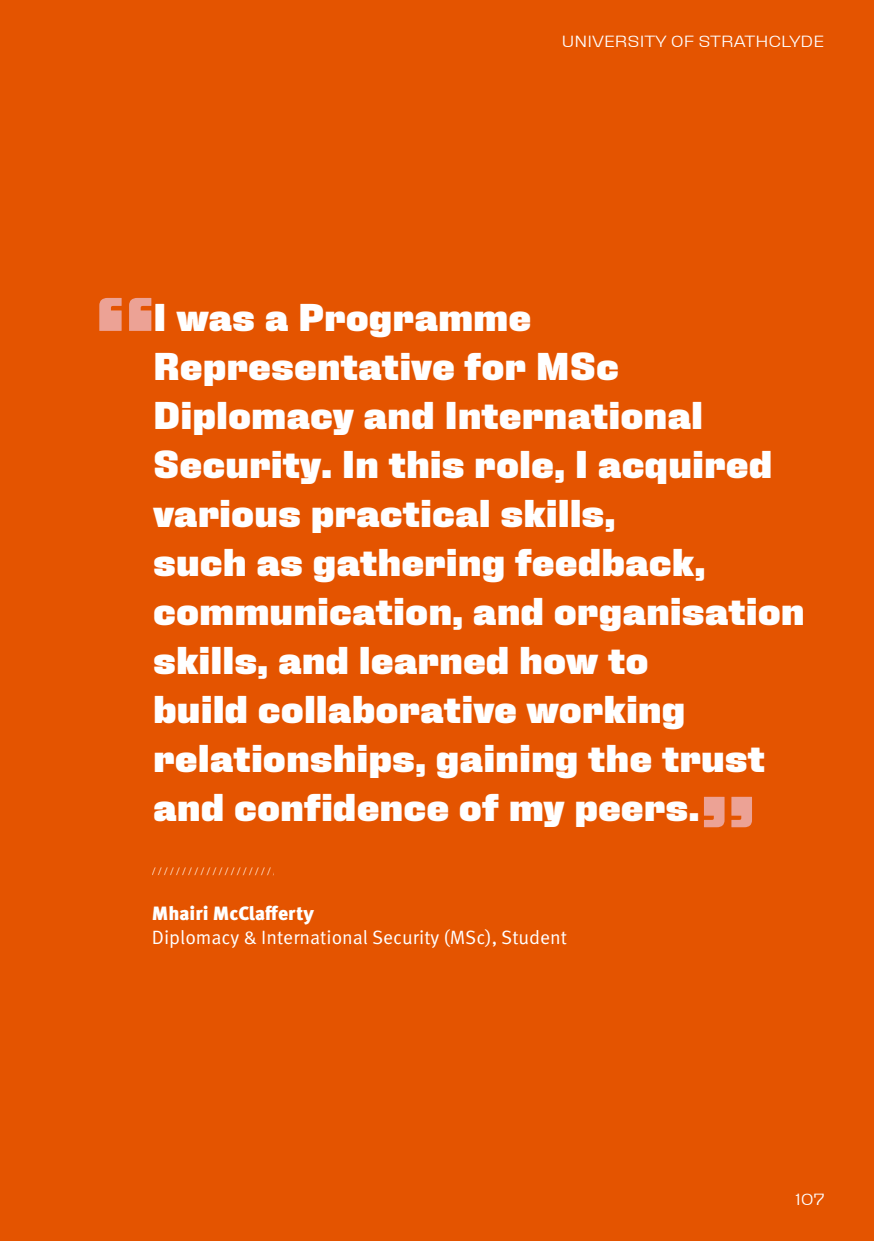
<style>
.page{position:relative;width:874px;height:1241px;background:#fff}
.page>*{position:absolute;margin:0;border:0;box-sizing:border-box;transform-origin:0 0}
.t1{font:900 expanded 92.92px "Fixture";color:#eca295}
.t2{font:900 expanded 85.75px "Fixture";color:#eca295}
.t3{font:900 38.5px/49px "Fixture";color:#fff}
.t4{font:19.25px "Meta OT";color:#fff}
.t5{font:900 19.25px "Meta OT";color:#fff}
.t6{font:300 expanded 15.75px "Fixture";color:#fff}
</style>
<div class="page">
<div style="left:0;top:0;width:873px;height:1240px;background:#e45400"></div>
<svg style="left:152px;top:867px;width:122px;height:8px"></svg>
<p class="t6" style="left:561px;top:31px;width:264px">UNIVERSITY OF STRATHCLYDE</p>
<h1 class="t1" style="left:97px;top:269px;width:57px">“</h1>
<p class="t3" style="left:153px;top:293px;width:652px">I was a Programme<br>Representative for MSc<br>Diplomacy and International<br>Security. In this role, I acquired various practical skills,<br>such as gathering feedback, communication, and organisation skills, and learned how to<br>build collaborative working relationships, gaining the trust and confidence of my peers.</p>
<h2 class="t2" style="left:699px;top:770px;width:56px">”</h2>
<p class="t5" style="left:152px;top:901px;width:163px">Mhairi McClafferty</p>
<p class="t4" style="left:152px;top:925px;width:416px">Diplomacy &amp; International Security (MSc), Student</p>
<p class="t6" style="left:795px;top:1188px;width:30px">107</p>
</div>
